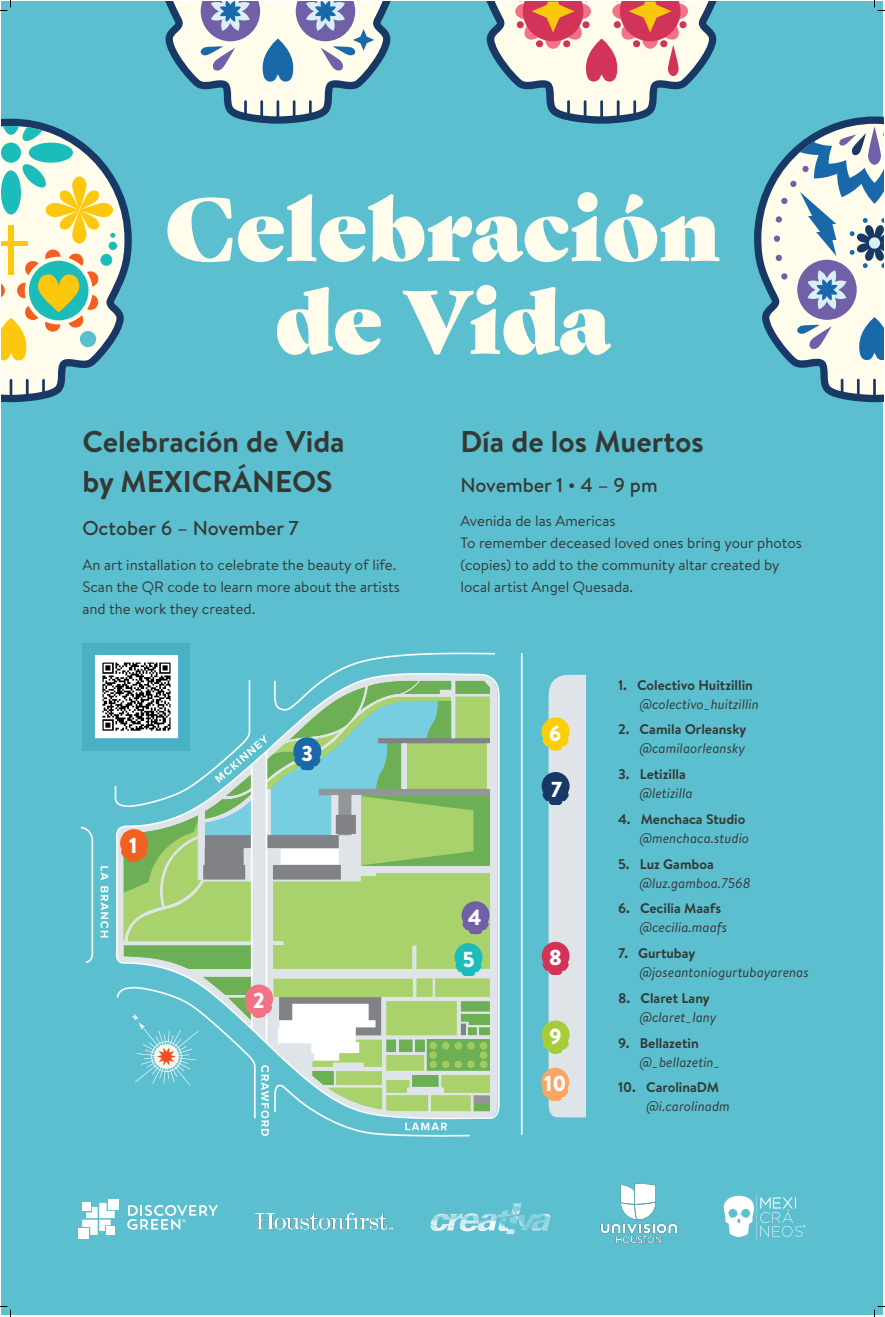
<style>
.page{position:relative;width:885px;height:1317px;background:#fff}
.page>*{position:absolute;margin:0;border:0;box-sizing:border-box;transform-origin:0 0}
.t1{font:86.5px/92.8px "Gastromond";color:#fffceb;text-align:center}
.t2{font:700 30px/40px "Brandon Text";color:#353935}
.t3{font:900 22.3px "Brandon Grotesque";color:#fff}
.t4{font:500 20px "Brandon Text";color:#353935}
.t5{font:15px/22px "Brandon Text";color:#353935}
.t6{font:700 14px/19px "Brandon Text";color:#353935}
.t7{font:italic 14px/19px "Brandon Text";color:#353935}
.s1{font-family:"Brandon Grotesque"}
.s2{font-weight:400;font-style:italic}
.s3{font-weight:700;font-style:normal}
</style>
<div class="page">
<div style="left:2px;top:2px;width:882px;height:1314px;background:#5cbfcf"></div>
<svg style="left:2px;top:119px;width:130px;height:283px"></svg>
<svg style="left:754px;top:116px;width:130px;height:286px"></svg>
<div style="left:869px;top:237px;width:11px;height:12px;background:#d7eff5;border-radius:50%"></div>
<svg style="left:165px;top:2px;width:226px;height:122px"></svg>
<svg style="left:486px;top:2px;width:231px;height:122px"></svg>
<img style="left:80px;top:652px;width:443px;height:485px">
<svg style="left:118px;top:828px;width:32px;height:38px"></svg>
<svg style="left:243px;top:983px;width:32px;height:38px"></svg>
<svg style="left:453px;top:900px;width:39px;height:80px;background:#81b49c"></svg>
<div style="left:549px;top:674px;width:37px;height:444px;background:#dee4e7"></div>
<svg style="left:541px;top:716px;width:31px;height:38px"></svg>
<svg style="left:541px;top:940px;width:31px;height:38px"></svg>
<svg style="left:541px;top:1019px;width:31px;height:38px"></svg>
<svg style="left:541px;top:771px;width:31px;height:37px"></svg>
<svg style="left:541px;top:1066px;width:30px;height:38px"></svg>
<svg style="left:292px;top:736px;width:31px;height:38px"></svg>
<div style="left:82px;top:643px;width:108px;height:108px;background:#4ab0c3"></div>
<svg style="left:94px;top:655px;width:85px;height:84px;background:#a3a6a7"></svg>
<img style="left:430px;top:1203px;width:121px;height:32px">
<img style="left:723px;top:1194px;width:83px;height:45px">
<img style="left:255px;top:1212px;width:138px;height:18px">
<img style="left:600px;top:1183px;width:78px;height:61px">
<svg style="left:82px;top:1203px;width:33px;height:32px"></svg>
<div style="left:82px;top:1203px;width:8px;height:8px;background:#fff"></div>
<div style="left:107px;top:1227px;width:8px;height:8px;background:#fff"></div>
<div style="left:78px;top:1229px;width:11px;height:10px;background:#fff"></div>
<div style="left:108px;top:1199px;width:11px;height:10px;background:#fff"></div>
<svg style="left:127px;top:1205px;width:91px;height:25px"></svg>
<svg style="left:0;top:0;width:11px;height:11px"></svg>
<svg style="left:0;top:1306px;width:11px;height:11px"></svg>
<svg style="left:874px;top:0;width:11px;height:11px"></svg>
<svg style="left:874px;top:1306px;width:11px;height:11px"></svg>
<p class="t1" style="left:165px;top:175px;width:557px">Celebración de Vida</p>
<p class="t2" style="left:82px;top:421px;width:264px">Celebración de Vida by MEXICRÁNEOS</p>
<p class="t4" style="left:82px;top:514px;width:218px">October 6 – November 7</p>
<p class="t5" style="left:82px;top:553px;width:319px">An art installation to celebrate the beauty of life.<br>Scan the QR code to learn more about the artists and the work they created.</p>
<p class="t3" style="left:129px;top:830px;width:10px">1</p>
<p class="t3" style="left:302px;top:737px;width:13px">3</p>
<p class="t3" style="left:253px;top:984px;width:13px">2</p>
<p class="t2" style="left:460px;top:421px;width:245px">Día de los Muertos</p>
<p class="t4" style="left:460px;top:471px;width:199px">November 1 <span class="s1">•</span> 4 – 9 pm</p>
<p class="t5" style="left:460px;top:509px;width:157px">Avenida de las Americas</p>
<p class="t5" style="left:460px;top:531px;width:343px">To remember deceased loved ones bring your photos (copies) to add to the community altar created by local artist Angel Quesada.</p>
<p class="t3" style="left:468px;top:902px;width:15px">4</p>
<p class="t3" style="left:463px;top:943px;width:13px">5</p>
<p class="t3" style="left:549px;top:718px;width:14px">6</p>
<p class="t3" style="left:551px;top:773px;width:13px">7</p>
<p class="t3" style="left:549px;top:942px;width:14px">8</p>
<p class="t3" style="left:550px;top:1021px;width:13px">9</p>
<p class="t3" style="left:544px;top:1067px;width:24px">10</p>
<p class="t6" style="left:639px;top:675px;width:121px;text-indent:-21px">1. Colectivo Huitzillin <span class="s2">@colectivo_huitzillin</span></p>
<p class="t6" style="left:618px;top:720px;width:130px;text-align:right">2. Camila Orleansky <span class="s2">@camilaorleansky</span></p>
<p class="t6" style="left:639px;top:765px;width:55px;text-indent:-21px">3. Letizilla <span class="s2">@letizilla</span></p>
<p class="t6" style="left:618px;top:809px;width:133px;text-align:right">4. Menchaca Studio <span class="s2">@menchaca.studio</span></p>
<p class="t7" style="left:639px;top:854px;width:113px;text-indent:-21px"><span class="s3">5. Luz Gamboa </span>@luz.gamboa.7568</p>
<p class="t6" style="left:639px;top:899px;width:89px;text-indent:-21px">6. Cecilia Maafs <span class="s2">@cecilia.maafs</span></p>
<p class="t7" style="left:639px;top:943px;width:171px;text-indent:-21px"><span class="s3">7. Gurtubay </span>@joseantoniogurtubayarenas</p>
<p class="t6" style="left:639px;top:988px;width:79px;text-indent:-21px">8. Claret Lany <span class="s2">@claret_lany</span></p>
<p class="t7" style="left:639px;top:1033px;width:83px;text-indent:-21px"><span class="s3">9. Bellazetin </span>@_bellazetin_</p>
<p class="t6" style="left:646px;top:1078px;width:85px;text-indent:-28px">10. CarolinaDM <span class="s2">@i.carolinadm</span></p>
</div>
